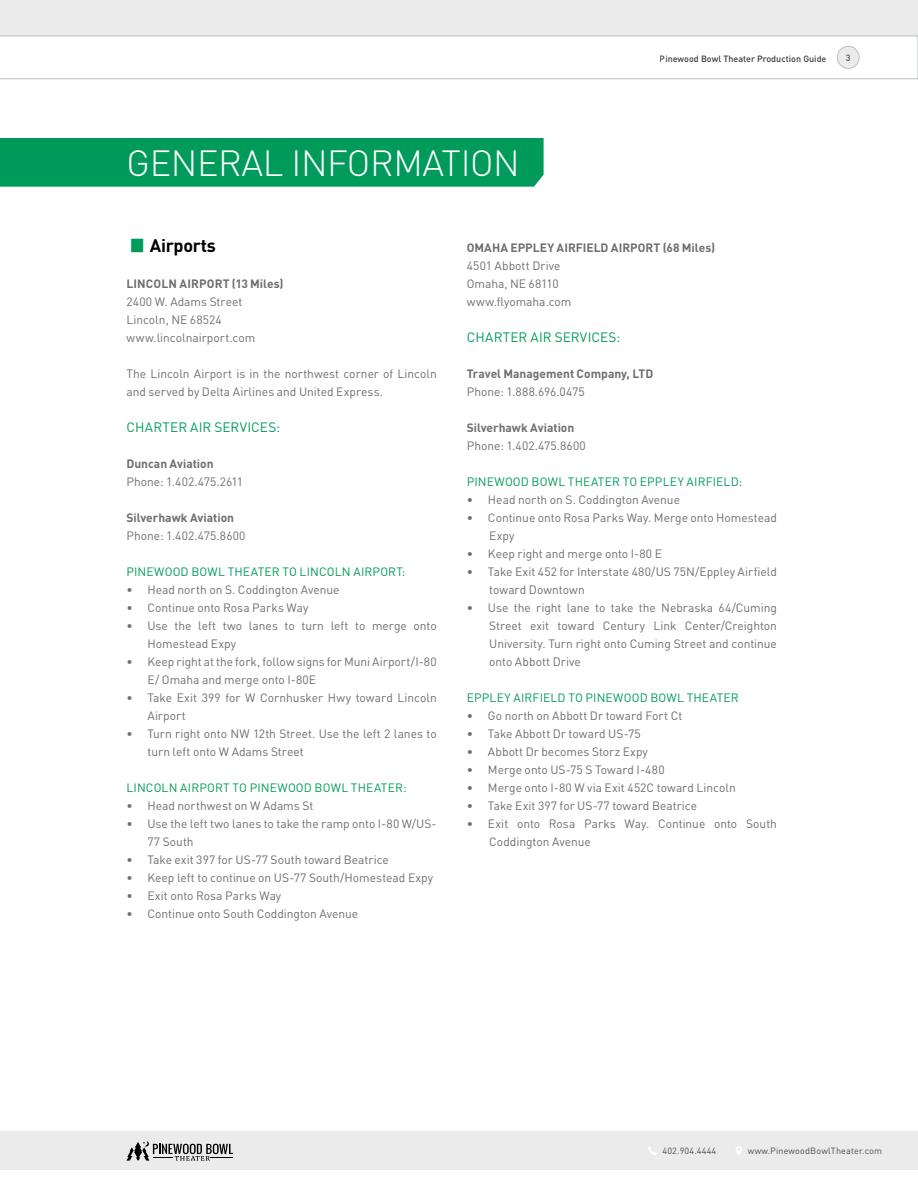
<style>
.page{position:relative;width:918px;height:1188px;background:#fff}
.page>*{position:absolute;margin:0;border:0;box-sizing:border-box;transform-origin:0 0}
.t1{font:700 48px "Titillium";color:#009b5b}
.t2{font:300 36px "DIN Pro";letter-spacing:-.01em;color:#fff}
.t3{font:700 18px "DIN Pro";letter-spacing:-.02em;color:#000}
.t4{font:13.5px "DIN Pro";letter-spacing:.015em;color:#009b5b}
.t5{font:12px/18px "DIN Pro";color:#6d6e71}
.t6{font:12px "DIN Pro";letter-spacing:.015em;color:#009b5b}
.t7{font:700 12px "DIN Pro";color:#6d6e71}
.t8{font:9px "DIN Pro";letter-spacing:.02em;color:#4b4b4d}
.t9{font:500 9px "DIN Pro";color:#000}
.t10{font:500 9px "DIN Pro";color:#4b4b4d}
</style>
<div class="page">
<div style="left:0;top:0;width:918px;height:36px;background:#ebebeb"></div>
<div style="left:0;top:1131px;width:918px;height:39px;background:#ebebeb"></div>
<svg style="left:0;top:36px;width:918px;height:43px"></svg>
<div style="left:837px;top:46px;width:22px;height:22px;background:#ebebeb;border-radius:50%"></div>
<div style="left:837px;top:46px;width:23px;height:23px;border:1px solid #bcbec0;border-radius:50%"></div>
<svg style="left:648px;top:1146px;width:9px;height:9px"></svg>
<svg style="left:736px;top:1146px;width:6px;height:9px"></svg>
<svg style="left:126px;top:1141px;width:107px;height:20px"></svg>
<div style="left:0;top:138px;width:544px;height:49px;background:#009b5b"></div>
<h2 class="t2" style="left:127px;top:139px;width:395px">GENERAL INFORMATION</h2>
<p class="t9" style="left:660px;top:53px;width:168px">Pinewood Bowl Theater Production Guide</p>
<p class="t10" style="left:846px;top:51px;width:6px">3</p>
<h1 class="t1" style="left:126px;top:204px;width:23px">•</h1>
<h3 class="t3" style="left:150px;top:233px;width:67px">Airports</h3>
<p class="t7" style="left:127px;top:276px;width:159px">LINCOLN AIRPORT (13 Miles)</p>
<p class="t5" style="left:126px;top:292px;width:130px">2400 W. Adams Street<br>Lincoln, NE 68524 www.lincolnairport.com</p>
<p class="t5" style="left:126px;top:364px;width:312px">The Lincoln Airport is in the northwest corner of Lincoln and served by Delta Airlines and United Express.</p>
<p class="t4" style="left:127px;top:418px;width:155px">CHARTER AIR SERVICES:</p>
<p class="t7" style="left:126px;top:456px;width:89px">Duncan Aviation</p>
<p class="t5" style="left:126px;top:472px;width:118px">Phone: 1.402.475.2611</p>
<p class="t7" style="left:126px;top:510px;width:109px">Silverhawk Aviation</p>
<p class="t5" style="left:126px;top:526px;width:121px">Phone: 1.402.475.8600</p>
<p class="t6" style="left:127px;top:564px;width:281px">PINEWOOD BOWL THEATER TO LINCOLN AIRPORT:</p>
<p class="t5" style="left:126px;top:580px;width:215px">• Head north on S. Coddington Avenue</p>
<p class="t5" style="left:126px;top:598px;width:183px">• Continue onto Rosa Parks Way</p>
<p class="t5" style="left:147px;top:616px;width:291px;text-indent:-21px">• Use the left two lanes to turn left to merge onto<br>Homestead Expy</p>
<p class="t5" style="left:147px;top:652px;width:291px;text-indent:-21px">• Keep right at the fork, follow signs for Muni Airport/I-80<br>E/ Omaha and merge onto I-80E</p>
<p class="t5" style="left:147px;top:688px;width:291px;text-indent:-21px">• Take Exit 399 for W Cornhusker Hwy toward Lincoln<br>Airport</p>
<p class="t5" style="left:147px;top:724px;width:291px;text-indent:-21px">• Turn right onto NW 12th Street. Use the left 2 lanes to turn left onto W Adams Street</p>
<p class="t6" style="left:127px;top:780px;width:282px">LINCOLN AIRPORT TO PINEWOOD BOWL THEATER:</p>
<p class="t5" style="left:126px;top:796px;width:188px">• Head northwest on W Adams St</p>
<p class="t5" style="left:147px;top:814px;width:291px;text-indent:-21px">• Use the left two lanes to take the ramp onto I-80 W/US-<br>77 South</p>
<p class="t5" style="left:126px;top:850px;width:264px">• Take exit 397 for US-77 South toward Beatrice</p>
<p class="t5" style="left:126px;top:868px;width:308px">• Keep left to continue on US-77 South/Homestead Expy</p>
<p class="t5" style="left:126px;top:886px;width:156px">• Exit onto Rosa Parks Way</p>
<p class="t5" style="left:126px;top:904px;width:233px">• Continue onto South Coddington Avenue</p>
<p class="t7" style="left:467px;top:240px;width:250px">OMAHA EPPLEY AIRFIELD AIRPORT (68 Miles)</p>
<p class="t5" style="left:467px;top:256px;width:106px">4501 Abbott Drive<br>Omaha, NE 68110 www.flyomaha.com</p>
<p class="t4" style="left:467px;top:328px;width:155px">CHARTER AIR SERVICES:</p>
<p class="t7" style="left:467px;top:366px;width:188px">Travel Management Company, LTD</p>
<p class="t5" style="left:467px;top:382px;width:120px">Phone: 1.888.696.0475</p>
<p class="t7" style="left:467px;top:420px;width:109px">Silverhawk Aviation</p>
<p class="t5" style="left:467px;top:436px;width:121px">Phone: 1.402.475.8600</p>
<p class="t6" style="left:467px;top:474px;width:277px">PINEWOOD BOWL THEATER TO EPPLEY AIRFIELD:</p>
<p class="t5" style="left:467px;top:490px;width:215px">• Head north on S. Coddington Avenue</p>
<p class="t5" style="left:489px;top:508px;width:289px;text-indent:-22px">• Continue onto Rosa Parks Way. Merge onto Homestead<br>Expy</p>
<p class="t5" style="left:467px;top:544px;width:197px">• Keep right and merge onto I-80 E</p>
<p class="t5" style="left:489px;top:562px;width:289px;text-indent:-22px">• Take Exit 452 for Interstate 480/US 75N/Eppley Airfield toward Downtown</p>
<p class="t5" style="left:489px;top:598px;width:289px;text-align:justify;text-indent:-22px">• Use the right lane to take the Nebraska 64/Cuming Street exit toward Century Link Center/Creighton University. Turn right onto Cuming Street and continue onto Abbott Drive</p>
<p class="t6" style="left:467px;top:690px;width:274px">EPPLEY AIRFIELD TO PINEWOOD BOWL THEATER</p>
<p class="t5" style="left:467px;top:706px;width:217px">• Go north on Abbott Dr toward Fort Ct</p>
<p class="t5" style="left:467px;top:724px;width:176px">• Take Abbott Dr toward US-75</p>
<p class="t5" style="left:467px;top:742px;width:183px">• Abbott Dr becomes Storz Expy</p>
<p class="t5" style="left:467px;top:760px;width:199px">• Merge onto US-75 S Toward I-480</p>
<p class="t5" style="left:467px;top:778px;width:271px">• Merge onto I-80 W via Exit 452C toward Lincoln</p>
<p class="t5" style="left:467px;top:796px;width:232px">• Take Exit 397 for US-77 toward Beatrice</p>
<p class="t5" style="left:489px;top:814px;width:289px;text-indent:-22px">• Exit onto Rosa Parks Way. Continue onto South<br>Coddington Avenue</p>
<p class="t8" style="left:663px;top:1144px;width:55px">402.904.4444</p>
<p class="t8" style="left:748px;top:1144px;width:136px">www.PinewoodBowlTheater.com</p>
</div>
